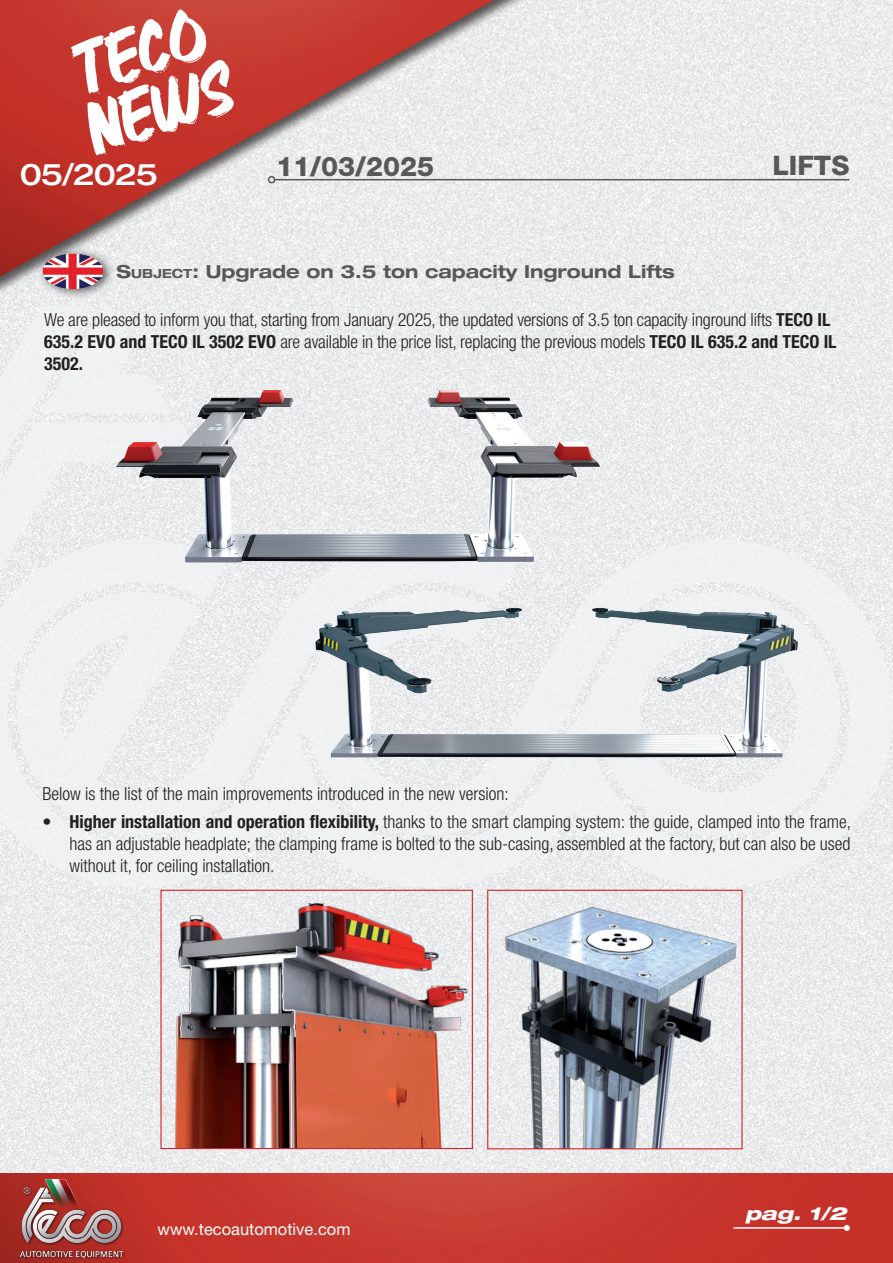
<style>
.page{position:relative;width:893px;height:1263px;background:#fff}
.page>*{position:absolute;margin:0;border:0;box-sizing:border-box;transform-origin:0 0}
.t1{font:500 expanded 30px "Helvetica Neue LT Std";letter-spacing:-.04em;color:#fff}
.t2{font:800 27px "Helvetica Neue LT Std";color:#57585a}
.t3{font:300 condensed 18px/21.6px "Helvetica Neue LT Std";letter-spacing:-.01em;color:#231f20}
.t4{font:700 expanded 18px "Helvetica Neue LT Std";color:#57585a}
.t5{font:italic 800 expanded 18px "Helvetica Neue LT Std";color:#fff;scale:1.09 1}
.t6{font:16.5px "Helvetica Neue LT Std";color:#fff}
.s1{font-style:inherit}
.s2{font-size:12.6px}
.s3{font-weight:700}
</style>
<div class="page">
<img style="left:0;top:888px;width:893px;height:285px">
<svg style="left:0;top:415px;width:893px;height:473px;fill:#eff0f1"></svg>
<img style="left:0;top:1173px;width:893px;height:90px">
<img style="left:18px;top:1176px;width:155px;height:83px">
<hr style="left:733px;top:1227px;width:114px;height:2px;background:#fff">
<svg style="left:844px;top:1225px;width:6px;height:6px"></svg>
<img style="left:0;top:0;width:893px;height:401px">
<hr style="left:275px;top:179px;width:574px;height:1px;background:#57585a">
<div style="left:268px;top:176px;width:7px;height:7px;border:2px solid #57585a;border-radius:50%"></div>
<svg style="left:70px;top:9px;width:164px;height:146px"></svg>
<img style="left:303px;top:570px;width:509px;height:210px">
<img style="left:112px;top:382px;width:498px;height:193px">
<img style="left:162px;top:904px;width:309px;height:243px">
<div style="left:160px;top:890px;width:313px;height:259px;border:1px solid #d1232a"></div>
<img style="left:489px;top:892px;width:252px;height:255px">
<div style="left:487px;top:890px;width:256px;height:259px;border:1px solid #d1232a"></div>
<div style="left:37px;top:247px;width:78px;height:53px;background:#231f20;opacity:.75"></div>
<img style="left:39px;top:253px;width:67px;height:35px">
<h1 class="t1" style="left:20px;top:155px;width:140px">05/2025</h1>
<h2 class="t2" style="left:276px;top:150px;width:160px">11/03/2025</h2>
<h2 class="t2" style="left:772px;top:149px;width:79px">LIFTS</h2>
<p class="t4" style="left:117px;top:260px;width:560px"><span class="s1">S</span><span class="s2">UBJECT</span><span class="s1">:</span> Upgrade on 3.5 ton capacity Inground Lifts</p>
<p class="t3" style="left:44px;top:309px;width:794px">We are pleased to inform you that, starting from January 2025, the updated versions of 3.5 ton capacity inground lifts <span class="s3">TECO IL<br>635.2 EVO and TECO IL 3502 EVO</span> are available in the price list, replacing the previous models <span class="s3">TECO IL 635.2 and TECO IL<br>3502.</span></p>
<p class="t3" style="left:43px;top:783px;width:468px">Below is the list of the main improvements introduced in the new version:</p>
<p class="t3" style="left:70px;top:811px;width:783px;text-align:justify;text-indent:-27px"><span class="s3">• Higher installation and operation flexibility,</span> thanks to the smart clamping system: the guide, clamped into the frame, has an adjustable headplate; the clamping frame is bolted to the sub-casing, assembled at the factory, but can also be used without it, for ceiling installation.</p>
<p class="t6" style="left:158px;top:1219px;width:194px">www.tecoautomotive.com</p>
<p class="t5" style="left:745px;top:1202px;width:95px">pag. 1/2</p>
</div>
